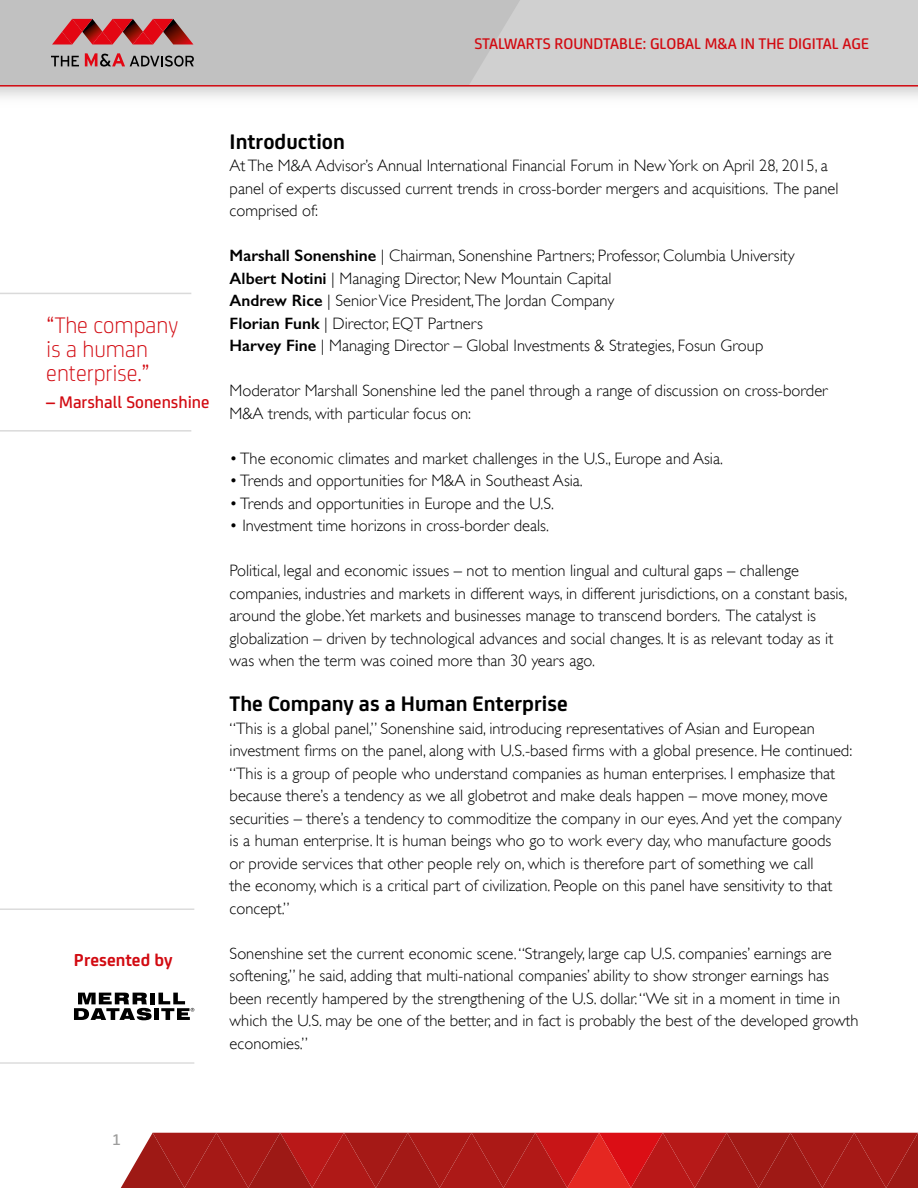
<style>
.page{position:relative;width:918px;height:1188px;background:#fff}
.page>*{position:absolute;margin:0;border:0;box-sizing:border-box;transform-origin:0 0}
.t1{font:300 24px/24px "FS Joey";color:#d20a11}
.t2{font:700 22.5px "FS Joey";color:#000}
.t3{font:700 18.3px "FS Joey";color:#d20a11}
.t4{font:500 18px "FS Joey";color:#d20a11}
.t5{font:300 16.5px/22.5px "Gill Sans";color:#000}
.t6{font:500 16.5px "FS Joey";color:#d20a11}
.t7{font:500 16.5px "FS Joey";color:#9d9d9c}
.s1{font-weight:600}
</style>
<div class="page">
<div style="left:0;top:0;width:918px;height:85px;background:#d0d0d0"></div>
<div style="left:0;top:0;width:520px;height:85px;background:#c1c1c1"></div>
<hr style="left:0;top:85px;width:918px;height:2px;background:#d20a11">
<svg style="left:121px;top:1133px;width:797px;height:55px;background:#af1e1c"></svg>
<svg style="left:51px;top:56px;width:28px;height:10px"></svg>
<svg style="left:52px;top:19px;width:141px;height:27px"></svg>
<svg style="left:85px;top:53px;width:109px;height:14px"></svg>
<hr style="left:0;top:1062px;width:194px;height:2px;background:#dadada">
<hr style="left:0;top:909px;width:194px;height:1px;background:#dadada">
<div style="left:150px;top:993px;width:5px;height:11px;background:#000"></div>
<svg style="left:74px;top:993px;width:78px;height:27px"></svg>
<div style="left:154px;top:1008px;width:5px;height:12px;background:#000"></div>
<svg style="left:158px;top:993px;width:36px;height:27px"></svg>
<hr style="left:0;top:293px;width:191px;height:1px;background:#dadada">
<hr style="left:0;top:430px;width:191px;height:2px;background:#dadada">
<p class="t6" style="left:474px;top:32px;width:396px">STALWARTS ROUNDTABLE: GLOBAL M&amp;A IN THE DIGITAL AGE</p>
<h1 class="t1" style="left:46px;top:311px;width:133px">“The company is a human enterprise.”</h1>
<p class="t4" style="left:46px;top:388px;width:165px">– Marshall Sonenshine</p>
<p class="t3" style="left:74px;top:946px;width:100px">Presented by</p>
<h2 class="t2" style="left:230px;top:124px;width:117px">Introduction</h2>
<p class="t5" style="left:230px;top:154px;width:610px">At The M&amp;A Advisor’s Annual International Financial Forum in New York on April 28, 2015, a panel of experts discussed current trends in cross-border mergers and acquisitions. The panel comprised of:</p>
<p class="t5" style="left:230px;top:244px;width:567px"><span class="s1">Marshall Sonenshine</span> | Chairman, Sonenshine Partners; Professor, Columbia University <span class="s1">Albert Notini</span> | Managing Director, New Mountain Capital<br><span class="s1">Andrew Rice</span> | Senior Vice President,The Jordan Company<br><span class="s1">Florian Funk</span> | Director, EQT Partners<br><span class="s1">Harvey Fine</span> | Managing Director – Global Investments &amp; Strategies, Fosun Group</p>
<p class="t5" style="left:230px;top:379px;width:600px">Moderator Marshall Sonenshine led the panel through a range of discussion on cross-border<br>M&amp;A trends, with particular focus on:</p>
<p class="t5" style="left:230px;top:447px;width:495px">• The economic climates and market challenges in the U.S., Europe and Asia.</p>
<p class="t5" style="left:230px;top:469px;width:355px">• Trends and opportunities for M&amp;A in Southeast Asia.</p>
<p class="t5" style="left:230px;top:492px;width:326px">• Trends and opportunities in Europe and the U.S.</p>
<p class="t5" style="left:230px;top:514px;width:321px">• Investment time horizons in cross-border deals.</p>
<p class="t5" style="left:230px;top:559px;width:619px">Political, legal and economic issues – not to mention lingual and cultural gaps – challenge companies, industries and markets in different ways, in different jurisdictions, on a constant basis, around the globe.Yet markets and businesses manage to transcend borders. The catalyst is globalization – driven by technological advances and social changes. It is as relevant today as it was when the term was coined more than 30 years ago.</p>
<h2 class="t2" style="left:230px;top:687px;width:340px">The Company as a Human Enterprise</h2>
<p class="t5" style="left:230px;top:717px;width:624px">“This is a global panel,” Sonenshine said, introducing representatives of Asian and European investment firms on the panel, along with U.S.-based firms with a global presence. He continued: “This is a group of people who understand companies as human enterprises. I emphasize that because there’s a tendency as we all globetrot and make deals happen – move money, move securities – there’s a tendency to commoditize the company in our eyes. And yet the company is a human enterprise. It is human beings who go to work every day, who manufacture goods<br>or provide services that other people rely on, which is therefore part of something we call<br>the economy, which is a critical part of civilization. People on this panel have sensitivity to that concept.”</p>
<p class="t5" style="left:230px;top:942px;width:631px">Sonenshine set the current economic scene. “Strangely, large cap U.S. companies’ earnings are softening,” he said, adding that multi-national companies’ ability to show stronger earnings has been recently hampered by the strengthening of the U.S. dollar. “We sit in a moment in time in which the U.S. may be one of the better, and in fact is probably the best of the developed growth economies.”</p>
<p class="t7" style="left:112px;top:1128px;width:10px">1</p>
</div>
